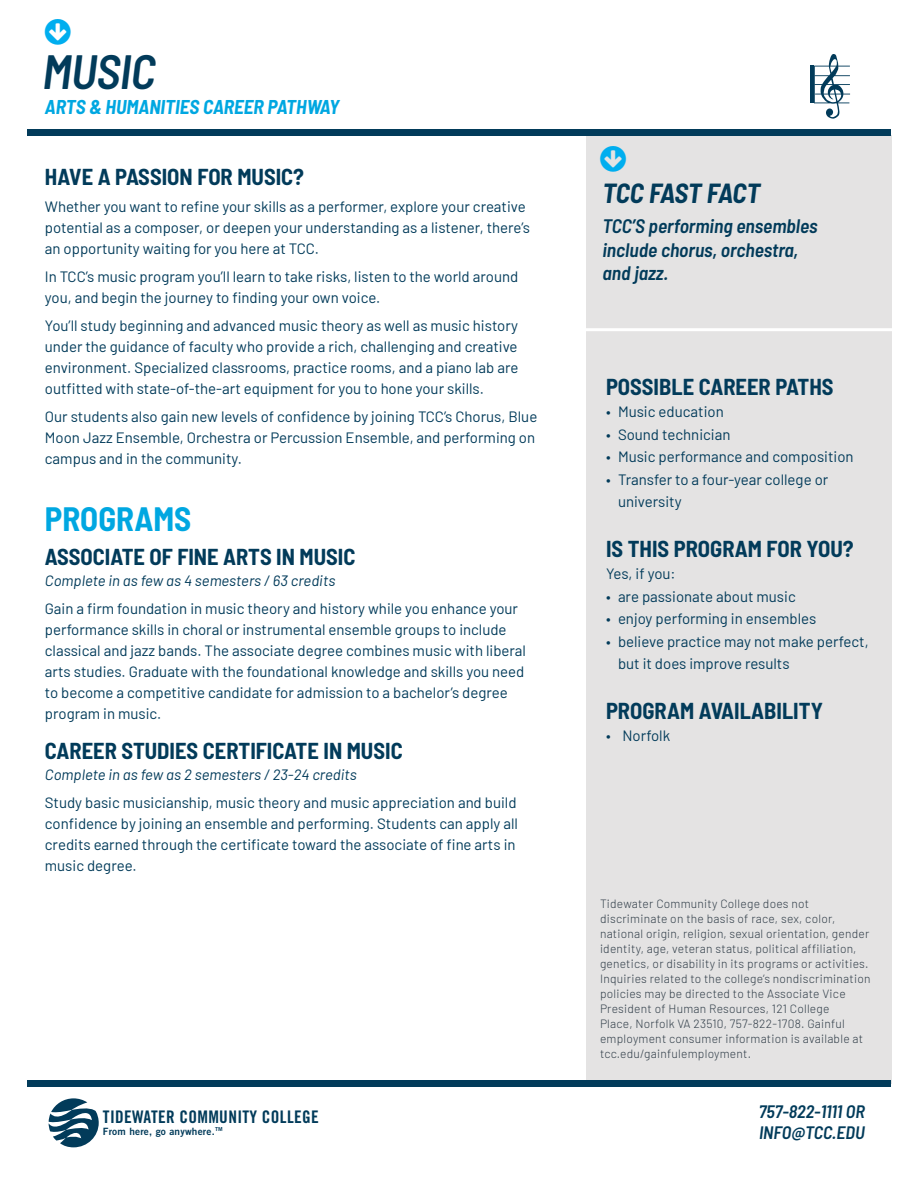
<style>
.page{position:relative;width:918px;height:1188px;background:#fff}
.page>*{position:absolute;margin:0;border:0;box-sizing:border-box;transform-origin:0 0}
.t1{font:italic 600 semi-condensed 48px "Barlow";letter-spacing:-.01em;color:#023b5a}
.t2{font:700 semi-condensed 33px "Barlow";color:#00a7e1}
.t3{font:italic 700 semi-condensed 27px "Barlow";letter-spacing:-.02em;color:#023b5a}
.t4{font:700 semi-condensed 22.5px "Barlow";color:#023b5a}
.t5{font:italic 600 semi-condensed 19.5px/23.4px "Barlow";color:#023b5a}
.t6{font:italic 700 semi-condensed 19.5px "Barlow";color:#00a7e1}
.t7{font:italic 600 semi-condensed 18px/21.6px "Barlow";color:#023b5a}
.t8{font:17.4px "Trade Gothic Bold Cond Twenty";letter-spacing:.02em;color:#023b5a}
.t9{font:15px/21px "Barlow";color:#023b5a}
.t10{font:italic 15px "Barlow";color:#023b5a}
.t11{font:300 12px/15px "Barlow";letter-spacing:.02em;color:#303d48}
.t12{font:10.05px "Trade Gothic Bold Two";letter-spacing:.02em;color:#023b5a}
.t13{font:5.55px "Trade Gothic Bold Two";color:#023b5a}
</style>
<div class="page">
<div style="left:586px;top:135px;width:305px;height:949px;background:#e4e3e3"></div>
<div style="left:27px;top:130px;width:864px;height:6px;background:#023b5a"></div>
<div style="left:27px;top:1080px;width:864px;height:7px;background:#023b5a"></div>
<svg style="left:49px;top:1098px;width:50px;height:49px"></svg>
<hr style="left:810px;top:66px;width:3px;height:37px;background:#023b5a">
<hr style="left:566px;top:328px;width:332px;height:3px;background:#fff">
<svg style="left:814px;top:54px;width:36px;height:65px"></svg>
<h1 class="t1" style="left:42px;top:37px;width:115px">MUSIC</h1>
<h2 class="t6" style="left:45px;top:93px;width:296px">ARTS &amp; HUMANITIES CAREER PATHWAY</h2>
<p class="t4" style="left:45px;top:160px;width:261px">HAVE A PASSION FOR MUSIC?</p>
<p class="t9" style="left:45px;top:195px;width:482px">Whether you want to refine your skills as a performer, explore your creative</p>
<p class="t9" style="left:45px;top:216px;width:487px">potential as a composer, or deepen your understanding as a listener, there’s an opportunity waiting for you here at TCC.</p>
<p class="t9" style="left:45px;top:265px;width:475px">In TCC’s music program you’ll learn to take risks, listen to the world around you, and begin the journey to finding your own voice.</p>
<p class="t9" style="left:45px;top:314px;width:475px;text-align:justify">You’ll study beginning and advanced music theory as well as music history under the guidance of faculty who provide a rich, challenging and creative environment. Specialized classrooms, practice rooms, and a piano lab are outfitted with state-of-the-art equipment for you to hone your skills.</p>
<p class="t9" style="left:45px;top:404px;width:494px">Our students also gain new levels of confidence by joining TCC’s Chorus, Blue<br>Moon Jazz Ensemble, Orchestra or Percussion Ensemble, and performing on campus and in the community.</p>
<h1 class="t2" style="left:45px;top:495px;width:148px">PROGRAMS</h1>
<p class="t4" style="left:45px;top:540px;width:312px">ASSOCIATE OF FINE ARTS IN MUSIC</p>
<p class="t10" style="left:45px;top:569px;width:292px">Complete in as few as 4 semesters / 63 credits</p>
<p class="t9" style="left:45px;top:596px;width:483px">Gain a firm foundation in music theory and history while you enhance your performance skills in choral or instrumental ensemble groups to include classical and jazz bands. The associate degree combines music with liberal arts studies. Graduate with the foundational knowledge and skills you need to become a competitive candidate for admission to a bachelor’s degree program in music.</p>
<p class="t4" style="left:45px;top:735px;width:359px">CAREER STUDIES CERTIFICATE IN MUSIC</p>
<p class="t10" style="left:45px;top:764px;width:314px">Complete in as few as 2 semesters / 23-24 credits</p>
<p class="t9" style="left:45px;top:791px;width:475px">Study basic musicianship, music theory and music appreciation and build confidence by joining an ensemble and performing. Students can apply all credits earned through the certificate toward the associate of fine arts in music degree.</p>
<p class="t8" style="left:103px;top:1106px;width:217px">TIDEWATER COMMUNITY COLLEGE</p>
<p class="t12" style="left:103px;top:1125px;width:113px">From here, go anywhere.</p>
<p class="t13" style="left:215px;top:1125px;width:9px">TM</p>
<h2 class="t3" style="left:603px;top:174px;width:159px">TCC FAST FACT</h2>
<p class="t5" style="left:603px;top:213px;width:217px">TCC’S performing ensembles include chorus, orchestra, and jazz.</p>
<p class="t4" style="left:606px;top:370px;width:229px">POSSIBLE CAREER PATHS</p>
<p class="t9" style="left:606px;top:400px;width:119px">• Music education</p>
<p class="t9" style="left:606px;top:423px;width:126px">• Sound technician</p>
<p class="t9" style="left:606px;top:445px;width:249px">• Music performance and composition</p>
<p class="t9" style="left:618px;top:467px;width:212px;line-height:22.5px;text-indent:-12px">• Transfer to a four-year college or university</p>
<p class="t4" style="left:606px;top:532px;width:249px">IS THIS PROGRAM FOR YOU?</p>
<p class="t9" style="left:606px;top:562px;width:71px">Yes, if you:</p>
<p class="t9" style="left:606px;top:585px;width:191px">• are passionate about music</p>
<p class="t9" style="left:606px;top:607px;width:212px">• enjoy performing in ensembles</p>
<p class="t9" style="left:618px;top:629px;width:252px;line-height:22.5px;text-indent:-12px">• believe practice may not make perfect, but it does improve results</p>
<p class="t4" style="left:606px;top:694px;width:218px">PROGRAM AVAILABILITY</p>
<p class="t9" style="left:606px;top:724px;width:66px">• Norfolk</p>
<p class="t11" style="left:600px;top:896px;width:272px">Tidewater Community College does not discriminate on the basis of race, sex, color, national origin, religion, sexual orientation, gender identity, age, veteran status, political affiliation, genetics, or disability in its programs or activities.<br>Inquiries related to the college’s nondiscrimination policies may be directed to the Associate Vice President of Human Resources, 121 College<br>Place, Norfolk VA 23510, 757-822-1708. Gainful employment consumer information is available at tcc.edu/gainfulemployment.</p>
<p class="t7" style="left:759px;top:1099px;width:108px">757-822-1111 OR<br>INFO@TCC.EDU</p>
</div>
